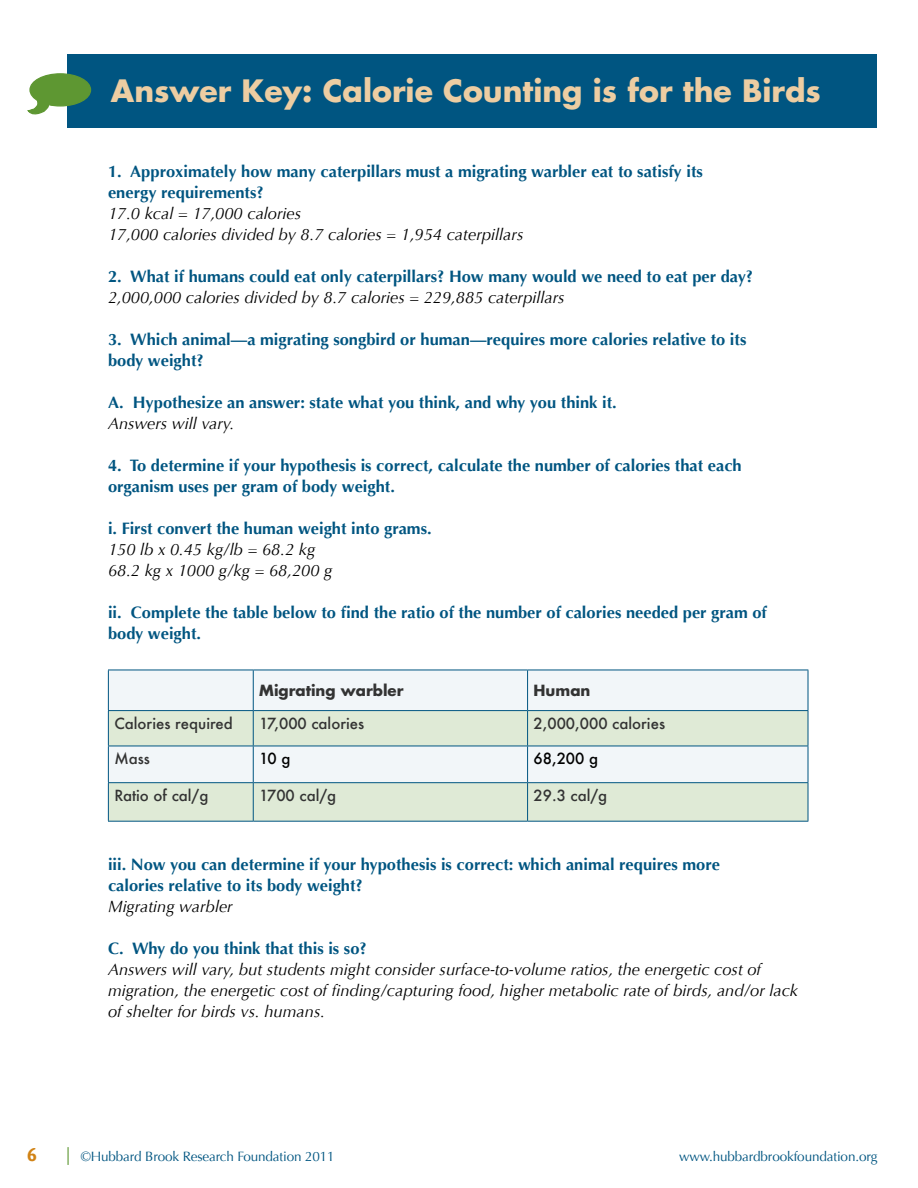
<style>
.page{position:relative;width:918px;height:1188px;background:#fff}
.page>*{position:absolute;margin:0;border:0;box-sizing:border-box;transform-origin:0 0}
.t1{font:700 30px "Futura Std";color:#edcda2}
.t2{font:700 18px "Barmeno";color:#d18316}
.t3{font:700 16.5px/21px "Optima";color:#005581}
.t4{font:italic 16.5px/21px "Optima";color:#000}
.t5{font:500 15px "Futura";color:#333}
.t6{font:700 15px "Futura Std";color:#333}
.t7{font:500 15px "Futura";color:#000}
.t8{font:13.5px "Optima";letter-spacing:-.01em;color:#005581}
</style>
<div class="page">
<svg style="left:67px;top:1147px;width:2px;height:18px"></svg>
<div style="left:68px;top:54px;width:810px;height:73px;background:#005581"></div>
<div style="left:30px;top:74px;width:61px;height:32px;background:#5e9732;border-radius:50%"></div>
<div style="left:29px;top:73px;width:62px;height:34px;border:1px solid #5e9732;border-radius:50%"></div>
<svg style="left:27px;top:99px;width:23px;height:16px"></svg>
<div style="left:109px;top:671px;width:699px;height:39px;background:#f2f6f9"></div>
<svg style="left:109px;top:711px;width:699px;height:110px;fill:#dfead6"></svg>
<hr style="left:108px;top:670px;width:145px;height:1px;background:#005581">
<hr style="left:108px;top:670px;width:1px;height:40px;background:#005581">
<hr style="left:253px;top:670px;width:275px;height:1px;background:#005581">
<hr style="left:253px;top:670px;width:1px;height:40px;background:#005581">
<hr style="left:528px;top:670px;width:280px;height:1px;background:#005581">
<hr style="left:527px;top:670px;width:1px;height:40px;background:#005581">
<hr style="left:808px;top:670px;width:1px;height:40px;background:#005581">
<hr style="left:108px;top:710px;width:145px;height:1px;background:#005581">
<hr style="left:108px;top:711px;width:1px;height:35px;background:#005581">
<hr style="left:253px;top:710px;width:275px;height:1px;background:#005581">
<hr style="left:253px;top:711px;width:1px;height:35px;background:#005581">
<hr style="left:528px;top:710px;width:280px;height:1px;background:#005581">
<hr style="left:527px;top:711px;width:1px;height:35px;background:#005581">
<hr style="left:808px;top:711px;width:1px;height:35px;background:#005581">
<hr style="left:108px;top:746px;width:145px;height:1px;background:#005581">
<hr style="left:108px;top:746px;width:1px;height:36px;background:#005581">
<hr style="left:253px;top:746px;width:275px;height:1px;background:#005581">
<hr style="left:253px;top:746px;width:1px;height:36px;background:#005581">
<hr style="left:528px;top:746px;width:280px;height:1px;background:#005581">
<hr style="left:527px;top:746px;width:1px;height:36px;background:#005581">
<hr style="left:808px;top:746px;width:1px;height:36px;background:#005581">
<hr style="left:108px;top:782px;width:145px;height:1px;background:#005581">
<hr style="left:108px;top:783px;width:1px;height:38px;background:#005581">
<hr style="left:253px;top:782px;width:275px;height:1px;background:#005581">
<hr style="left:253px;top:783px;width:1px;height:38px;background:#005581">
<hr style="left:528px;top:782px;width:280px;height:1px;background:#005581">
<hr style="left:527px;top:783px;width:1px;height:38px;background:#005581">
<hr style="left:808px;top:783px;width:1px;height:38px;background:#005581">
<hr style="left:108px;top:821px;width:145px;height:1px;background:#005581">
<hr style="left:253px;top:821px;width:275px;height:1px;background:#005581">
<hr style="left:528px;top:821px;width:280px;height:1px;background:#005581">
<h1 class="t1" style="left:111px;top:70px;width:712px">Answer Key: Calorie Counting is for the Birds</h1>
<p class="t3" style="left:108px;top:161px;width:596px">1. Approximately how many caterpillars must a migrating warbler eat to satisfy its energy requirements?</p>
<p class="t4" style="left:108px;top:203px;width:417px">17.0 kcal = 17,000 calories<br>17,000 calories divided by 8.7 calories = 1,954 caterpillars</p>
<p class="t3" style="left:108px;top:266px;width:647px">2. What if humans could eat only caterpillars? How many would we need to eat per day?</p>
<p class="t4" style="left:108px;top:287px;width:458px">2,000,000 calories divided by 8.7 calories = 229,885 caterpillars</p>
<p class="t3" style="left:108px;top:329px;width:640px">3. Which animal—a migrating songbird or human—requires more calories relative to its body weight?</p>
<p class="t3" style="left:108px;top:392px;width:510px">A. Hypothesize an answer: state what you think, and why you think it.</p>
<p class="t4" style="left:108px;top:413px;width:128px">Answers will vary.</p>
<p class="t3" style="left:108px;top:455px;width:635px">4. To determine if your hypothesis is correct, calculate the number of calories that each organism uses per gram of body weight.</p>
<p class="t3" style="left:108px;top:518px;width:325px">i. First convert the human weight into grams.</p>
<p class="t4" style="left:108px;top:539px;width:226px">150 lb x 0.45 kg/lb = 68.2 kg<br>68.2 kg x 1000 g/kg = 68,200 g</p>
<p class="t3" style="left:108px;top:602px;width:660px">ii. Complete the table below to find the ratio of the number of calories needed per gram of body weight.</p>
<p class="t6" style="left:259px;top:681px;width:146px">Migrating warbler</p>
<p class="t6" style="left:534px;top:681px;width:58px">Human</p>
<p class="t5" style="left:114px;top:713px;width:120px">Calories required</p>
<p class="t5" style="left:259px;top:713px;width:107px">17,000 calories</p>
<p class="t5" style="left:534px;top:713px;width:133px">2,000,000 calories</p>
<p class="t5" style="left:114px;top:748px;width:37px">Mass</p>
<p class="t7" style="left:259px;top:748px;width:33px">10 g</p>
<p class="t7" style="left:534px;top:748px;width:66px">68,200 g</p>
<p class="t5" style="left:114px;top:785px;width:96px">Ratio of cal/g</p>
<p class="t5" style="left:259px;top:785px;width:78px">1700 cal/g</p>
<p class="t5" style="left:534px;top:785px;width:75px">29.3 cal/g</p>
<p class="t3" style="left:108px;top:854px;width:614px">iii. Now you can determine if your hypothesis is correct: which animal requires more calories relative to its body weight?</p>
<p class="t4" style="left:108px;top:896px;width:126px">Migrating warbler</p>
<p class="t3" style="left:108px;top:938px;width:260px">C. Why do you think that this is so?</p>
<p class="t4" style="left:108px;top:959px;width:692px">Answers will vary, but students might consider surface-to-volume ratios, the energetic cost of migration, the energetic cost of finding/capturing food, higher metabolic rate of birds, and/or lack of shelter for birds vs. humans.</p>
<p class="t2" style="left:27px;top:1144px;width:11px">6</p>
<p class="t8" style="left:81px;top:1149px;width:255px">©Hubbard Brook Research Foundation 2011</p>
<p class="t8" style="left:679px;top:1149px;width:200px">www.hubbardbrookfoundation.org</p>
</div>
